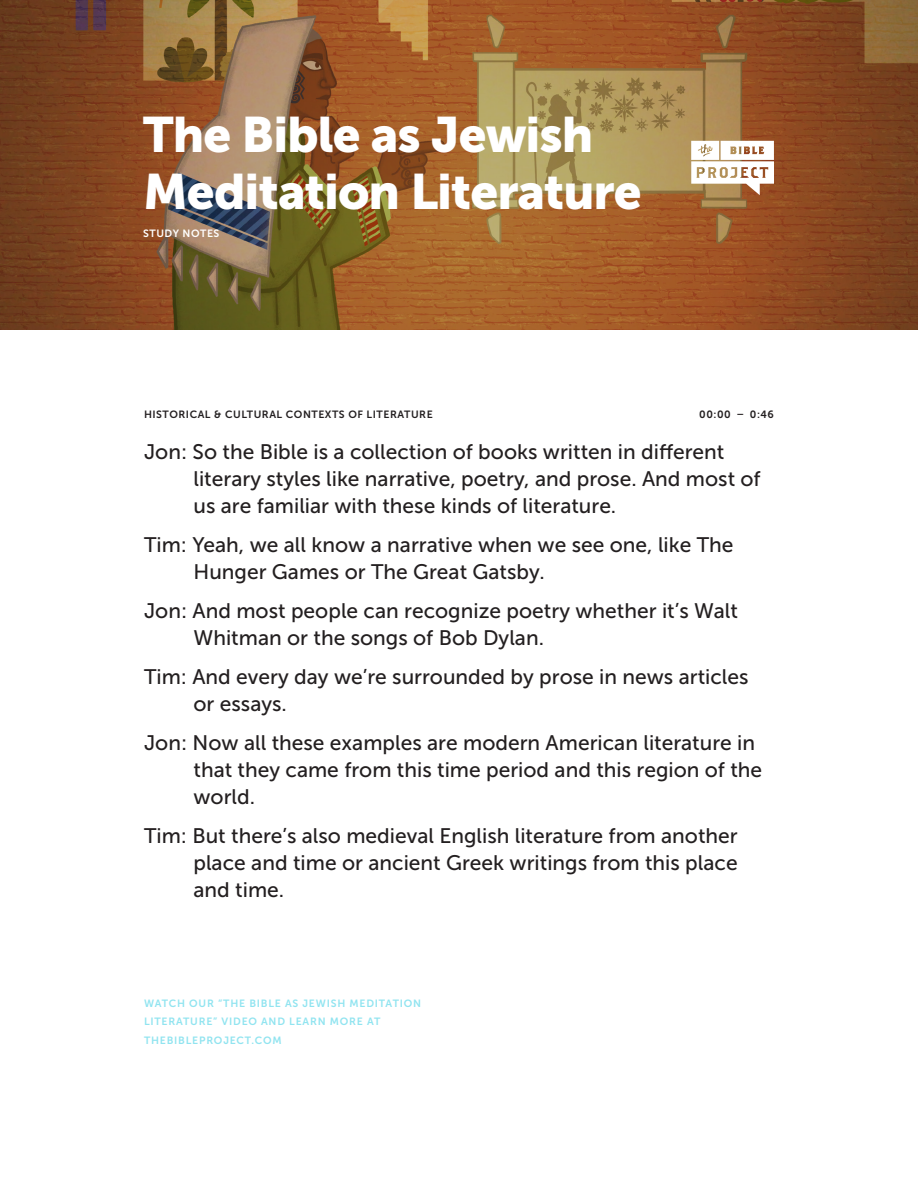
<style>
.page{position:relative;width:918px;height:1188px;background:#fff}
.page>*{position:absolute;margin:0;border:0;box-sizing:border-box;transform-origin:0 0}
.Guide_Title{font:49.5px/57px "Museo Sans 900";letter-spacing:-.02em;color:#fff}
.Script_-_Dialogue{font:21px/27px "Museo Sans 500";color:#231f20}
.Section_Title{font:10.5px/18.6px "Museo Sans 700";letter-spacing:.075em;color:#91e4f0}
.Section_Title-2{font:10.5px "Museo Sans 700";letter-spacing:.05em;color:#231f20}
.Section_Title-3{font:10.5px "Museo Sans 700";letter-spacing:.05em;color:#fff}
</style>
<div class="page">
<img style="left:0;top:0;width:918px;height:329px">
<svg style="left:691px;top:141px;width:83px;height:54px"></svg>
<p class="Guide_Title" style="left:143px;top:106px;width:500px">The Bible as Jewish<br>Meditation Literature</p>
<p class="Section_Title-3" style="left:143px;top:228px;width:78px">STUDY NOTES</p>
<p class="Section_Title-2" style="left:144px;top:409px;width:290px">HISTORICAL &amp; CULTURAL CONTEXTS OF LITERATURE</p>
<p class="Section_Title-2" style="left:699px;top:409px;width:76px">00:00 – 0:46</p>
<p class="Script_-_Dialogue" style="left:194px;top:438px;width:569px;text-indent:-50px">Jon: So the Bible is a collection of books written in different literary styles like narrative, poetry, and prose. And most of us are familiar with these kinds of literature.</p>
<p class="Script_-_Dialogue" style="left:194px;top:531px;width:542px;text-indent:-50px">Tim: Yeah, we all know a narrative when we see one, like The<br>Hunger Games or The Great Gatsby.</p>
<p class="Script_-_Dialogue" style="left:194px;top:597px;width:546px;text-indent:-50px">Jon: And most people can recognize poetry whether it’s Walt<br>Whitman or the songs of Bob Dylan.</p>
<p class="Script_-_Dialogue" style="left:194px;top:663px;width:557px;text-indent:-50px">Tim: And every day we’re surrounded by prose in news articles or essays.</p>
<p class="Script_-_Dialogue" style="left:194px;top:729px;width:570px;text-indent:-50px">Jon: Now all these examples are modern American literature in that they came from this time period and this region of the world.</p>
<p class="Script_-_Dialogue" style="left:194px;top:822px;width:546px;text-align:justify;text-indent:-50px">Tim: But there’s also medieval English literature from another place and time or ancient Greek writings from this place and time.</p>
<p class="Section_Title" style="left:144px;top:994px;width:279px">WATCH OUR “THE BIBLE AS JEWISH MEDITATION<br>LITERATURE” VIDEO AND LEARN MORE AT<br>THEBIBLEPROJECT.COM</p>
</div>
